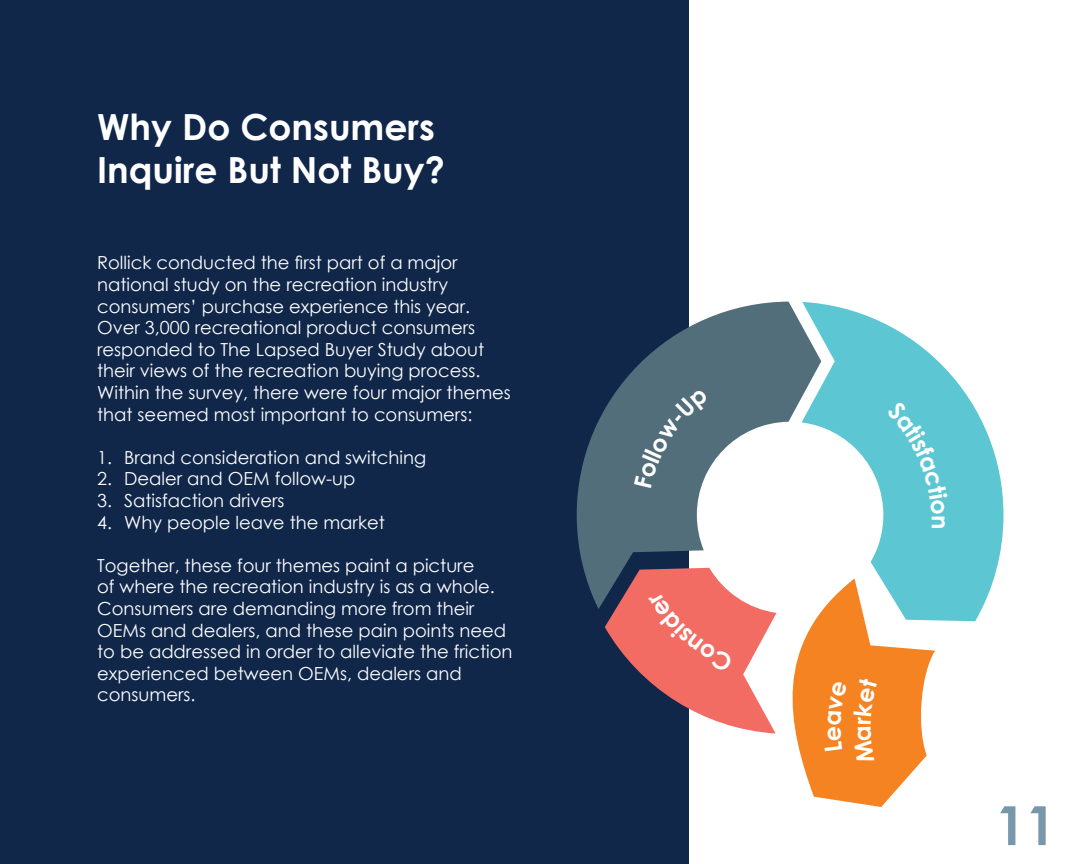
<style>
.page{position:relative;width:1080px;height:864px;background:#fff}
.page>*{position:absolute;margin:0;border:0;box-sizing:border-box;transform-origin:0 0}
.t1{font:700 54px "Century Gothic";color:#7997ab}
.t2{font:700 36px/43.2px "Century Gothic";color:#fff}
.t3{font:700 24px "Century Gothic";color:#fff}
.t4{font:18px/21.6px "Century Gothic";color:#fff}
</style>
<div class="page">
<div style="left:0;top:0;width:688px;height:864px;background:#10274a"></div>
<svg style="left:577px;top:302px;width:225px;height:307px;fill:#526e7a"></svg>
<svg style="left:802px;top:302px;width:201px;height:319px;fill:#5cc7d3"></svg>
<svg style="left:776px;top:579px;width:159px;height:228px;fill:#f58321"></svg>
<div style="left:887px;top:400px;width:61px;height:115px;background:#5cc7d3"></div>
<div style="left:634px;top:389px;width:77px;height:99px;background:#526e7a"></div>
<svg style="left:605px;top:568px;width:171px;height:166px"></svg>
<div style="left:824px;top:681px;width:23px;height:70px;background:#f58321"></div>
<div style="left:854px;top:678px;width:23px;height:85px;background:#f58321"></div>
<h2 class="t2" style="left:97px;top:103px;width:349px">Why Do Consumers<br>Inquire But Not Buy?</h2>
<p class="t4" style="left:97px;top:252px;width:415px">Rollick conducted the first part of a major national study on the recreation industry consumers’ purchase experience this year.<br>Over 3,000 recreational product consumers responded to The Lapsed Buyer Study about their views of the recreation buying process.<br>Within the survey, there were four major themes that seemed most important to consumers:</p>
<p class="t4" style="left:97px;top:446px;width:331px">1. Brand consideration and switching</p>
<p class="t4" style="left:97px;top:468px;width:260px">2. Dealer and OEM follow-up</p>
<p class="t4" style="left:97px;top:489px;width:189px">3. Satisfaction drivers</p>
<p class="t4" style="left:97px;top:511px;width:289px">4. Why people leave the market</p>
<p class="t4" style="left:97px;top:554px;width:417px">Together, these four themes paint a picture<br>of where the recreation industry is as a whole.<br>Consumers are demanding more from their OEMs and dealers, and these pain points need to be addressed in order to alleviate the friction experienced between OEMs, dealers and consumers.</p>
<h3 class="t3" style="left:959px;top:515px;width:16px;rotate:90deg">n</h3>
<h1 class="t1" style="left:996px;top:785px;width:62px">11</h1>
</div>
